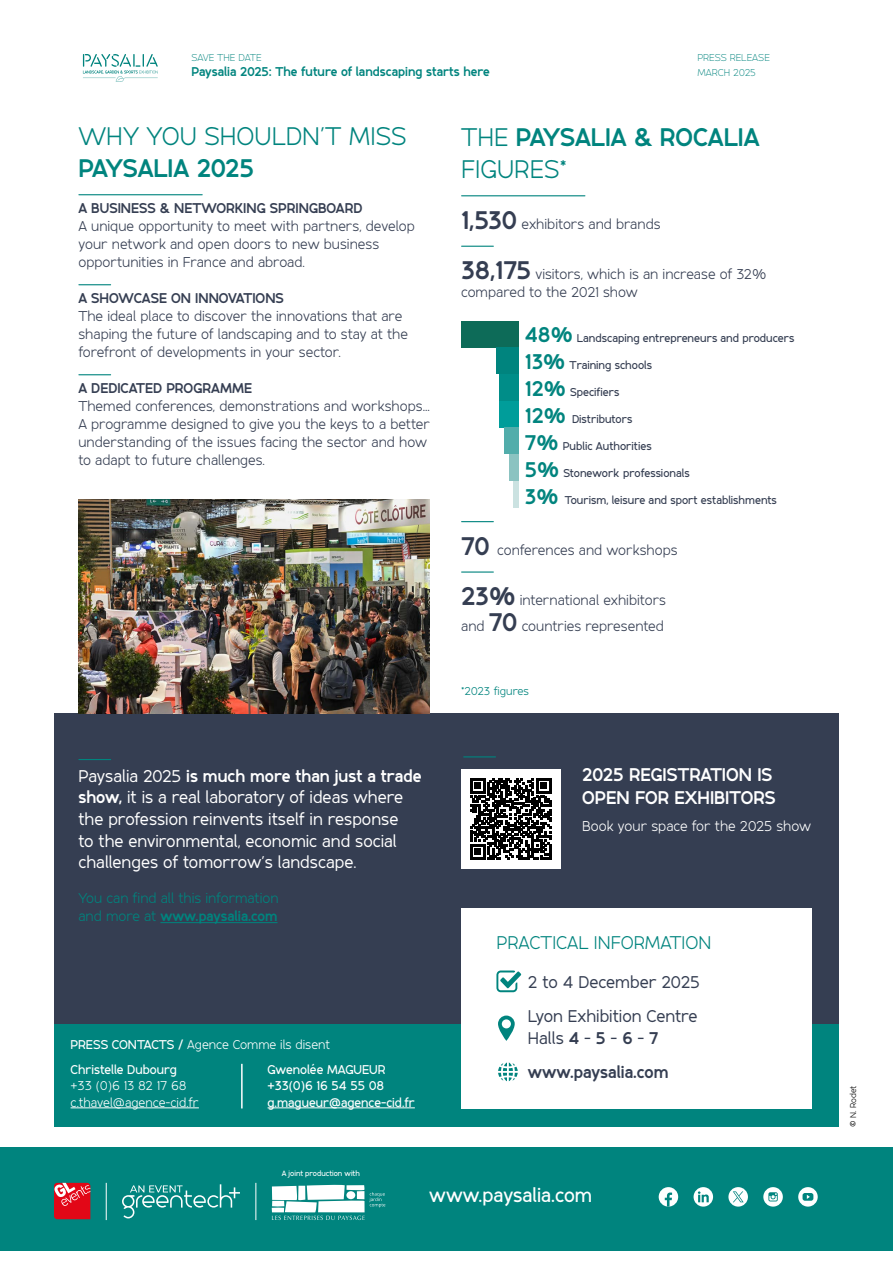
<style>
.page{position:relative;width:893px;height:1263px;background:#fff}
.page>*{position:absolute;margin:0;border:0;box-sizing:border-box;transform-origin:0 0}
.t1{font:900 27px/32.4px "Lite On";color:#00847e}
.t2{font:27px "Lite On";color:#00847e}
.t3{font:700 21px "Lite On";color:#fff}
.t4{font:900 19.5px/23.4px "Lite On";color:#fff}
.t5{font:19.5px "Lite On";color:#00847e}
.t6{font:500 18px/21.6px "Lite On";color:#fff}
.t7{font:500 18px/34.3px "Lite On";color:#353e52}
.t8{font:900 18px/34.3px "Lite On";color:#353e52}
.t9{font:15px/18px "Lite On";color:#353e52}
.t10{font:900 15px "Lite On";color:#353e52}
.t11{font:15px/18px "Lite On";color:#00847e}
.t12{font:15px "Lite On";color:#fff}
.t13{font:13.5px/16.5px "Lite On";color:#fff}
.t14{font:700 13.5px/16.5px "Lite On";color:#fff}
.t15{font:900 13.5px "Lite On";color:#00847e}
.t16{font:700 12px "Lite On";color:#353e52}
.t17{font:12px "Lite On";color:#00847e}
.t18{font:300 10.5px/15px "Lite On";color:#00847e}
.t19{font:9px "Lite On";color:#000}
.t20{font:700 8.1px "Lite On";color:#fff}
.s1{font-weight:900}
.s2{font-weight:700}
.s3{font-weight:400}
.s4{font-weight:900;font-size:27px}
.s5{font-weight:900;font-size:22.5px;color:#00847e}
.s6{font-weight:500}
</style>
<div class="page">
<div style="left:0;top:1147px;width:893px;height:103px;background:#00847e"></div>
<div style="left:54px;top:1024px;width:785px;height:103px;background:#00847e"></div>
<div style="left:54px;top:713px;width:785px;height:311px;background:#353e52"></div>
<hr style="left:241px;top:1064px;width:2px;height:44px;background:#fff">
<hr style="left:71px;top:1107px;width:128px;height:1px;background:#fff">
<hr style="left:268px;top:1107px;width:147px;height:1px;background:#fff">
<svg style="left:54px;top:1183px;width:36px;height:36px"></svg>
<div style="left:659px;top:1187px;width:19px;height:19px;background:#fff;border-radius:50%"></div>
<svg style="left:665px;top:1192px;width:7px;height:14px"></svg>
<div style="left:694px;top:1187px;width:19px;height:19px;background:#fff;border-radius:50%"></div>
<svg style="left:698px;top:1191px;width:11px;height:11px"></svg>
<svg style="left:728px;top:1187px;width:20px;height:19px"></svg>
<svg style="left:733px;top:1191px;width:11px;height:11px"></svg>
<div style="left:798px;top:1187px;width:20px;height:19px;background:#fff;border-radius:50%"></div>
<svg style="left:802px;top:1193px;width:11px;height:8px"></svg>
<svg style="left:763px;top:1187px;width:20px;height:19px"></svg>
<svg style="left:768px;top:1192px;width:10px;height:9px"></svg>
<hr style="left:106px;top:1183px;width:1px;height:37px;background:#fff">
<hr style="left:256px;top:1183px;width:1px;height:37px;background:#fff">
<svg style="left:272px;top:1184px;width:113px;height:36px"></svg>
<div style="left:346px;top:1191px;width:9px;height:8px;background:#fff;border-radius:50%"></div>
<hr style="left:78px;top:194px;width:125px;height:1px;background:#00847e">
<hr style="left:78px;top:284px;width:33px;height:1px;background:#00847e">
<hr style="left:78px;top:374px;width:33px;height:1px;background:#00847e">
<hr style="left:461px;top:195px;width:124px;height:1px;background:#00847e">
<hr style="left:461px;top:246px;width:33px;height:1px;background:#00847e">
<hr style="left:461px;top:521px;width:33px;height:1px;background:#00847e">
<hr style="left:461px;top:571px;width:33px;height:2px;background:#00847e">
<hr style="left:160px;top:922px;width:118px;height:1px;background:#00847e">
<hr style="left:78px;top:759px;width:33px;height:1px;background:#00847e">
<hr style="left:463px;top:756px;width:33px;height:1px;background:#00847e">
<div style="left:461px;top:908px;width:351px;height:200px;background:#fff"></div>
<svg style="left:496px;top:970px;width:25px;height:22px"></svg>
<svg style="left:498px;top:1015px;width:17px;height:26px"></svg>
<svg style="left:498px;top:1062px;width:20px;height:19px"></svg>
<img style="left:78px;top:500px;width:351px;height:213px">
<div style="left:461px;top:321px;width:58px;height:26px;background:#0d6b58"></div>
<div style="left:497px;top:347px;width:22px;height:27px;background:#00847e"></div>
<div style="left:499px;top:374px;width:20px;height:27px;background:#008d88"></div>
<div style="left:499px;top:401px;width:20px;height:26px;background:#009d9a"></div>
<div style="left:505px;top:427px;width:14px;height:27px;background:#52adab"></div>
<div style="left:509px;top:454px;width:10px;height:27px;background:#8bc3c1"></div>
<div style="left:513px;top:481px;width:6px;height:26px;background:#cbe2e1"></div>
<div style="left:461px;top:769px;width:99px;height:99px;background:#fff"></div>
<svg style="left:470px;top:778px;width:81px;height:81px"></svg>
<svg style="left:83px;top:54px;width:75px;height:28px"></svg>
<svg style="left:122px;top:1184px;width:118px;height:34px"></svg>
<p class="t18" style="left:191px;top:50px;width:72px">SAVE THE DATE</p>
<p class="t15" style="left:191px;top:64px;width:300px">Paysalia 2025: The future of landscaping starts here</p>
<p class="t18" style="left:697px;top:50px;width:74px">PRESS RELEASE<br>MARCH 2025</p>
<h1 class="t2" style="left:78px;top:122px;width:330px">WHY YOU SHOULDN’T MISS</h1>
<h1 class="t1" style="left:78px;top:152px;width:177px">PAYSALIA 2025</h1>
<p class="t10" style="left:78px;top:199px;width:286px">A BUSINESS &amp; NETWORKING SPRINGBOARD</p>
<p class="t9" style="left:78px;top:217px;width:338px">A unique opportunity to meet with partners, develop your network and open doors to new business opportunities in France and abroad.</p>
<p class="t10" style="left:78px;top:289px;width:207px">A SHOWCASE ON INNOVATIONS</p>
<p class="t9" style="left:78px;top:307px;width:331px">The ideal place to discover the innovations that are shaping the future of landscaping and to stay at the forefront of developments in your sector.</p>
<p class="t10" style="left:78px;top:379px;width:175px">A DEDICATED PROGRAMME</p>
<p class="t9" style="left:78px;top:397px;width:353px">Themed conferences, demonstrations and workshops...<br>A programme designed to give you the keys to a better understanding of the issues facing the sector and how to adapt to future challenges.</p>
<p class="t6" style="left:78px;top:765px;width:345px">Paysalia 2025 <span class="s1">is much more than just a trade show,</span> it is a real laboratory of ideas where the profession reinvents itself in response<br>to the environmental, economic and social challenges of tomorrow’s landscape.</p>
<p class="t11" style="left:78px;top:889px;width:202px">You can find all this information and more at <span class="s1">www.paysalia.com</span></p>
<p class="t13" style="left:71px;top:1036px;width:261px"><span class="s2">PRESS CONTACTS /</span> Agence Comme ils disent</p>
<p class="t14" style="left:71px;top:1061px;width:108px">Christelle Dubourg</p>
<p class="t13" style="left:71px;top:1077px;width:130px">+33 (0)6 13 82 17 68 c.thavel@agence-cid.fr</p>
<p class="t14" style="left:268px;top:1061px;width:149px">Gwenolée MAGUEUR +33(0)6 16 54 55 08 g.magueur@agence-cid.fr</p>
<p class="t20" style="left:282px;top:1169px;width:80px">A joint production with</p>
<h1 class="t1" style="left:461px;top:120px;width:300px"><span class="s3">THE</span> PAYSALIA &amp; ROCALIA<br><span class="s3">FIGURES*</span></h1>
<p class="t9" style="left:461px;top:215px;width:201px"><span class="s4">1,530</span> exhibitors and brands</p>
<p class="t9" style="left:461px;top:265px;width:307px"><span class="s4">38,175</span> visitors, which is an increase of 32% compared to the 2021 show</p>
<p class="t16" style="left:525px;top:331px;width:271px"><span class="s5">48%</span> Landscaping entrepreneurs and producers</p>
<p class="t16" style="left:525px;top:358px;width:129px"><span class="s5">13%</span> Training schools</p>
<p class="t16" style="left:525px;top:385px;width:96px"><span class="s5">12%</span> Specifiers</p>
<p class="t16" style="left:525px;top:412px;width:109px"><span class="s5">12%</span> Distributors</p>
<p class="t16" style="left:525px;top:439px;width:128px"><span class="s5">7%</span> Public Authorities</p>
<p class="t16" style="left:525px;top:466px;width:166px"><span class="s5">5%</span> Stonework professionals</p>
<p class="t16" style="left:525px;top:493px;width:253px"><span class="s5">3%</span> Tourism, leisure and sport establishments</p>
<p class="t9" style="left:461px;top:541px;width:218px"><span class="s4">70</span> conferences and workshops</p>
<p class="t9" style="left:461px;top:587px;width:206px;line-height:25.5px"><span class="s4">23%</span> international exhibitors and <span class="s4">70</span> countries represented</p>
<p class="t17" style="left:461px;top:684px;width:69px">*2023 figures</p>
<h3 class="t4" style="left:582px;top:762px;width:195px">2025 REGISTRATION IS<br>OPEN FOR EXHIBITORS</h3>
<p class="t12" style="left:582px;top:818px;width:230px">Book your space for the 2025 show</p>
<h3 class="t5" style="left:496px;top:932px;width:216px">PRACTICAL INFORMATION</h3>
<p class="t7" style="left:528px;top:965px;width:173px">2 to 4 December 2025<br>Lyon Exhibition Centre</p>
<p class="t8" style="left:528px;top:1020px;width:142px"><span class="s6">Halls</span> 4 <span class="s6">-</span> 5 <span class="s6">-</span> 6 <span class="s6">-</span> 7 www.paysalia.com</p>
<h2 class="t3" style="left:429px;top:1183px;width:164px">www.paysalia.com</h2>
<p class="t19" style="left:848px;top:1127px;width:43px;rotate:-90deg">© N. Rodet</p>
</div>
